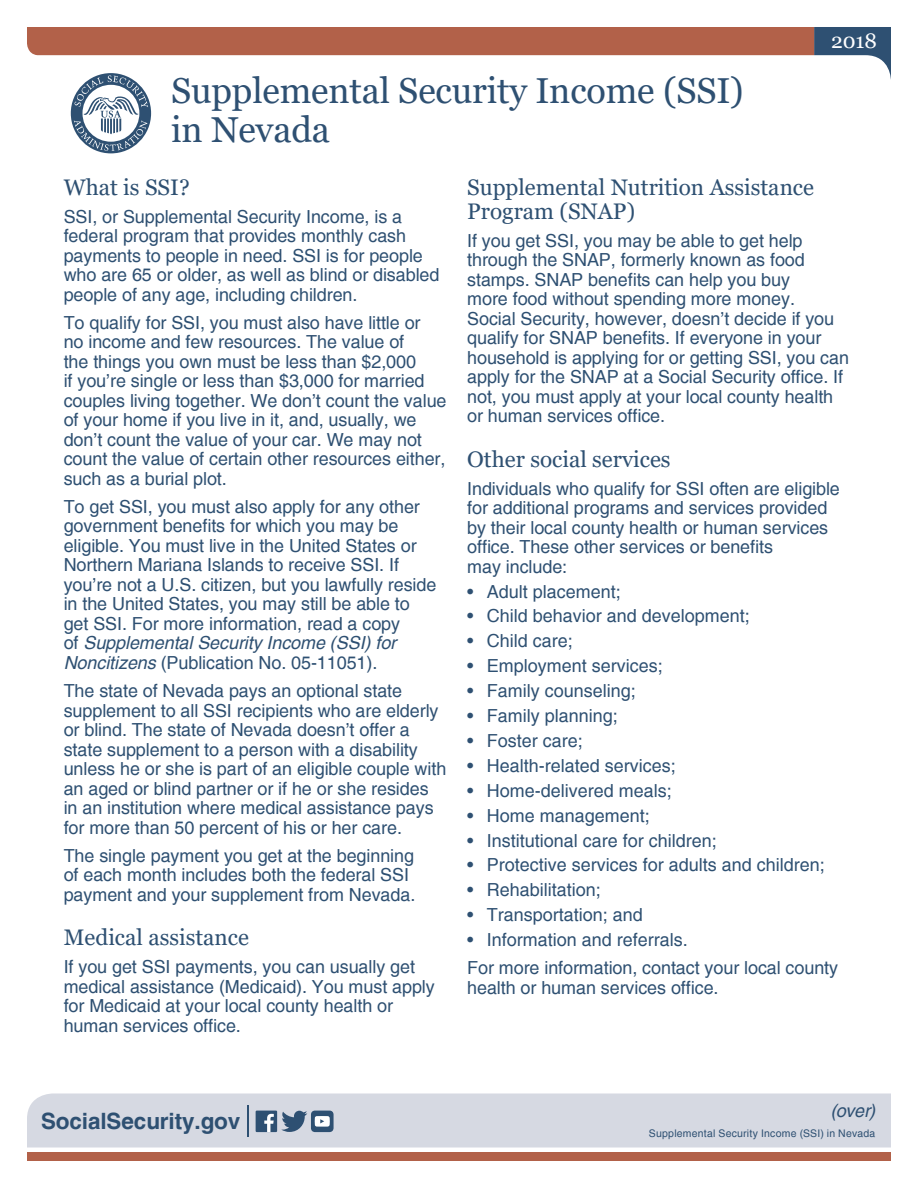
<style>
.page{position:relative;width:918px;height:1188px;background:#fff}
.page>*{position:absolute;margin:0;border:0;box-sizing:border-box;transform-origin:0 0}
.t1{font:36px/39px "Georgia";letter-spacing:-.005em;color:#2e5072}
.t2{font:22.5px/24px "Georgia";color:#2e5072}
.t3{font:700 22.5px "Helvetica";letter-spacing:-.005em;color:#2e5072}
.t4{font:21px "Georgia";color:#fff}
.t5{font:18px/19.5px "Helvetica";letter-spacing:-.005em;color:#2e5072}
.t6{font:italic 18px "Helvetica";color:#2e5072}
.t7{font:10.5px "Helvetica";letter-spacing:.02em;color:#2e5072}
.s1{font-style:italic}
</style>
<div class="page">
<div style="left:27px;top:1094px;width:864px;height:54px;background:#d6d9e2"></div>
<hr style="left:247px;top:1105px;width:2px;height:32px;background:#2e5072">
<div style="left:27px;top:1153px;width:864px;height:8px;background:#b26149"></div>
<svg style="left:27px;top:27px;width:864px;height:124px"></svg>
<div style="left:256px;top:1111px;width:21px;height:21px;background:#2e5072"></div>
<svg style="left:264px;top:1114px;width:10px;height:18px"></svg>
<svg style="left:281px;top:1111px;width:53px;height:21px"></svg>
<h1 class="t1" style="left:171px;top:72px;width:574px">Supplemental Security Income (SSI) in Nevada</h1>
<h1 class="t4" style="left:831px;top:28px;width:47px">2018</h1>
<h1 class="t2" style="left:64px;top:175px;width:128px">What is SSI?</h1>
<p class="t5" style="left:64px;top:207px;width:377px">SSI, or Supplemental Security Income, is a federal program that provides monthly cash payments to people in need. SSI is for people who are 65 or older, as well as blind or disabled people of any age, including children.</p>
<p class="t5" style="left:64px;top:313px;width:384px">To qualify for SSI, you must also have little or<br>no income and few resources. The value of<br>the things you own must be less than $2,000<br>if you’re single or less than $3,000 for married couples living together. We don’t count the value of your home if you live in it, and, usually, we don’t count the value of your car. We may not count the value of certain other resources either, such as a burial plot.</p>
<p class="t5" style="left:64px;top:498px;width:374px">To get SSI, you must also apply for any other government benefits for which you may be eligible. You must live in the United States or Northern Mariana Islands to receive SSI. If you’re not a U.S. citizen, but you lawfully reside in the United States, you may still be able to get SSI. For more information, read a copy<br>of <span class="s1">Supplemental Security Income (SSI) for Noncitizens</span> (Publication No. 05-11051).</p>
<p class="t5" style="left:64px;top:682px;width:384px">The state of Nevada pays an optional state supplement to all SSI recipients who are elderly or blind. The state of Nevada doesn’t offer a state supplement to a person with a disability unless he or she is part of an eligible couple with an aged or blind partner or if he or she resides in an institution where medical assistance pays for more than 50 percent of his or her care.</p>
<p class="t5" style="left:64px;top:846px;width:353px">The single payment you get at the beginning of each month includes both the federal SSI payment and your supplement from Nevada.</p>
<h1 class="t2" style="left:64px;top:926px;width:187px">Medical assistance</h1>
<p class="t5" style="left:64px;top:958px;width:373px">If you get SSI payments, you can usually get medical assistance (Medicaid). You must apply for Medicaid at your local county health or human services office.</p>
<h1 class="t2" style="left:467px;top:175px;width:348px">Supplemental Nutrition Assistance<br>Program (SNAP)</h1>
<p class="t5" style="left:467px;top:231px;width:383px">If you get SSI, you may be able to get help through the SNAP, formerly known as food stamps. SNAP benefits can help you buy<br>more food without spending more money.<br>Social Security, however, doesn’t decide if you qualify for SNAP benefits. If everyone in your household is applying for or getting SSI, you can apply for the SNAP at a Social Security office. If not, you must apply at your local county health or human services office.</p>
<h1 class="t2" style="left:467px;top:447px;width:205px">Other social services</h1>
<p class="t5" style="left:467px;top:479px;width:374px">Individuals who qualify for SSI often are eligible for additional programs and services provided by their local county health or human services office. These other services or benefits<br>may include:</p>
<p class="t5" style="left:467px;top:582px;width:155px">• Adult placement;</p>
<p class="t5" style="left:467px;top:607px;width:284px">• Child behavior and development;</p>
<p class="t5" style="left:467px;top:632px;width:107px">• Child care;</p>
<p class="t5" style="left:467px;top:657px;width:197px">• Employment services;</p>
<p class="t5" style="left:467px;top:682px;width:170px">• Family counseling;</p>
<p class="t5" style="left:467px;top:707px;width:152px">• Family planning;</p>
<p class="t5" style="left:467px;top:732px;width:117px">• Foster care;</p>
<p class="t5" style="left:467px;top:756px;width:210px">• Health-related services;</p>
<p class="t5" style="left:467px;top:781px;width:206px">• Home-delivered meals;</p>
<p class="t5" style="left:467px;top:806px;width:184px">• Home management;</p>
<p class="t5" style="left:467px;top:831px;width:251px">• Institutional care for children;</p>
<p class="t5" style="left:467px;top:856px;width:359px">• Protective services for adults and children;</p>
<p class="t5" style="left:467px;top:881px;width:135px">• Rehabilitation;</p>
<p class="t5" style="left:467px;top:906px;width:177px">• Transportation; and</p>
<p class="t5" style="left:467px;top:931px;width:222px">• Information and referrals.</p>
<p class="t5" style="left:467px;top:959px;width:372px">For more information, contact your local county health or human services office.</p>
<p class="t3" style="left:41px;top:1108px;width:201px">SocialSecurity.gov</p>
<p class="t6" style="left:831px;top:1101px;width:46px">(over)</p>
<p class="t7" style="left:649px;top:1127px;width:228px">Supplemental Security Income (SSI) in Nevada</p>
</div>
